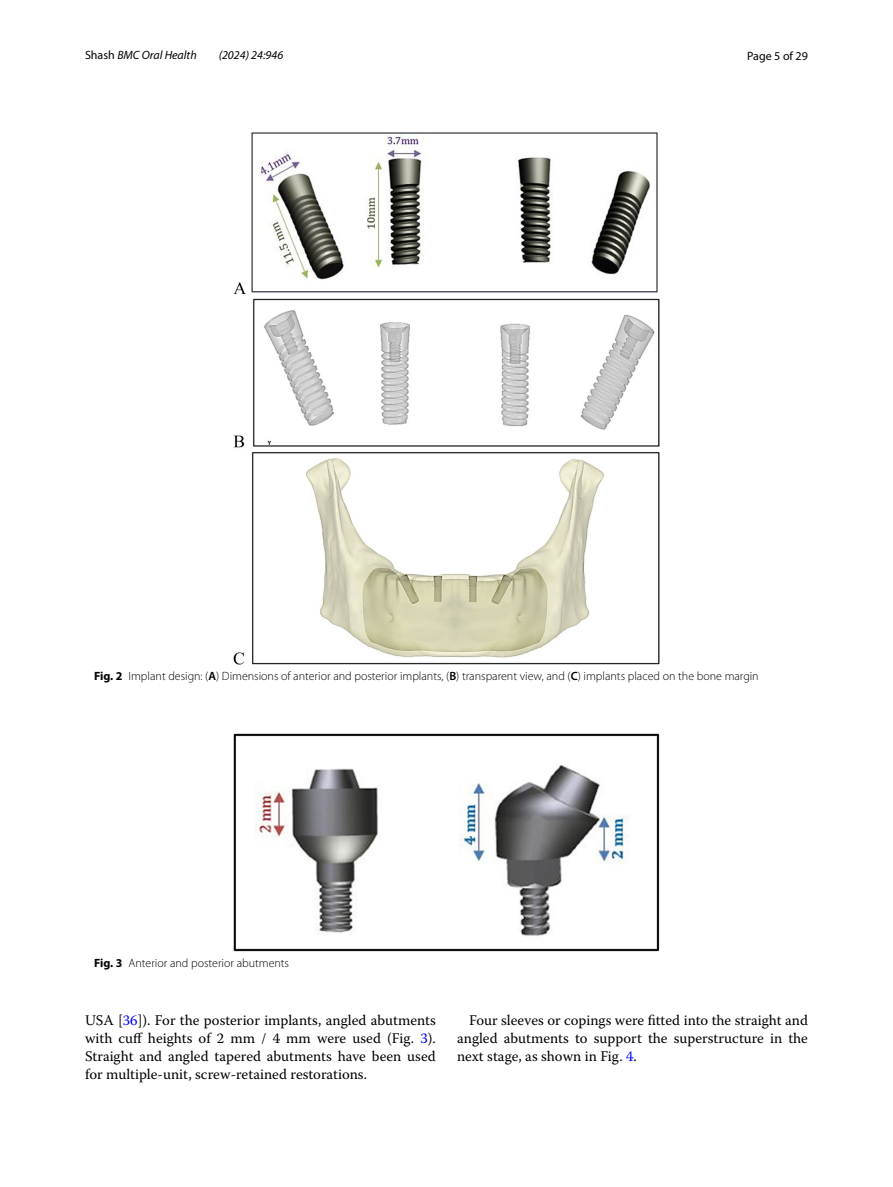
<style>
.page{position:relative;width:893px;height:1187px;background:#fff}
.page>*{position:absolute;margin:0;border:0;box-sizing:border-box;transform-origin:0 0}
.t1{font:14.7px/18px "Warnock Pro";color:#000;text-align:justify}
.t2{font:300 12px "Myriad Pro";color:#000}
.t3{font:italic 12px "Myriad Pro";color:#000}
.t4{font:12px "Myriad Pro";color:#000}
.s1{font-style:normal}
.s2{font-weight:700}
.s3{font-weight:600}
.s4{color:#00f}
</style>
<div class="page">
<img style="left:234px;top:133px;width:425px;height:532px">
<img style="left:234px;top:733px;width:425px;height:218px">
<p class="t3" style="left:85px;top:48px;width:113px"><span class="s1">Shash</span> BMC Oral Health</p>
<p class="t3" style="left:219px;top:48px;width:66px">(2024) 24:946</p>
<p class="t4" style="left:747px;top:48px;width:62px">Page 5 of 29</p>
<p class="t2" style="left:94px;top:669px;width:666px"><span class="s2">Fig. 2</span> Implant design: (<span class="s3">A</span>) Dimensions of anterior and posterior implants, (<span class="s3">B</span>) transparent view, and (<span class="s3">C</span>) implants placed on the bone margin</p>
<p class="t2" style="left:94px;top:956px;width:197px"><span class="s2">Fig. 3</span> Anterior and posterior abutments</p>
<p class="t1" style="left:85px;top:1010px;width:352px">USA [<span class="s4">36</span>]). For the posterior implants, angled abutments with cuff heights of 2 mm / 4 mm were used (Fig. <span class="s4">3</span>).<br>Straight and angled tapered abutments have been used for multiple-unit, screw-retained restorations.</p>
<p class="t1" style="left:457px;top:1010px;width:352px;text-indent:12px">Four sleeves or copings were fitted into the straight and angled abutments to support the superstructure in the next stage, as shown in Fig. <span class="s4">4</span>.</p>
</div>
